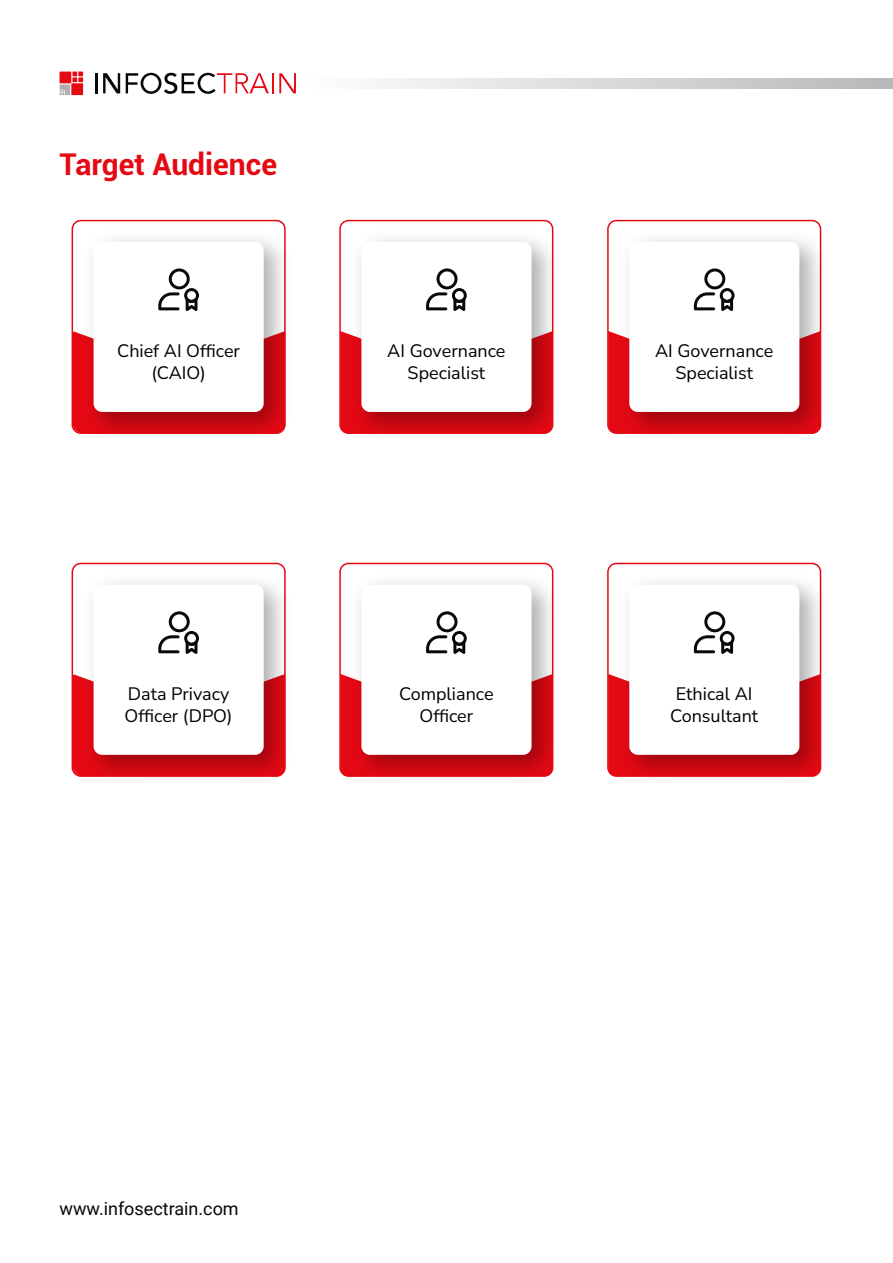
<style>
.page{position:relative;width:893px;height:1263px;background:#fff}
.page>*{position:absolute;margin:0;border:0;box-sizing:border-box;transform-origin:0 0}
.t1{font:700 30px "Roboto";color:#e50914}
.t2{font:200 18px/21.6px "Nunito Sans 12 pt";color:#000;text-align:center}
.t3{font:18px "Roboto";color:#080808}
</style>
<div class="page">
<svg style="left:385px;top:78px;width:508px;height:10px;background:#d5d6d7"></svg>
<svg style="left:60px;top:72px;width:23px;height:23px"></svg>
<hr style="left:95px;top:73px;width:3px;height:20px;background:#080808">
<svg style="left:103px;top:73px;width:17px;height:20px"></svg>
<svg style="left:126px;top:73px;width:147px;height:21px"></svg>
<svg style="left:279px;top:73px;width:17px;height:20px"></svg>
<img style="left:343px;top:223px;width:211px;height:211px">
<div style="left:361px;top:242px;width:170px;height:170px;background:#fff;border-radius:9px"></div>
<div style="left:339px;top:220px;width:214px;height:214px;border:2px solid #e50914;border-radius:9px"></div>
<img style="left:612px;top:223px;width:210px;height:211px">
<div style="left:629px;top:242px;width:170px;height:170px;background:#fff;border-radius:9px"></div>
<div style="left:607px;top:220px;width:214px;height:214px;border:2px solid #e50914;border-radius:9px"></div>
<div style="left:72px;top:220px;width:214px;height:214px;border:2px solid #e50914;border-radius:9px"></div>
<img style="left:76px;top:223px;width:210px;height:211px">
<div style="left:94px;top:242px;width:170px;height:170px;background:#fff;border-radius:9px"></div>
<svg style="left:158px;top:268px;width:41px;height:43px"></svg>
<svg style="left:426px;top:268px;width:41px;height:43px"></svg>
<svg style="left:694px;top:268px;width:40px;height:43px"></svg>
<img style="left:343px;top:566px;width:211px;height:211px">
<div style="left:361px;top:585px;width:170px;height:170px;background:#fff;border-radius:9px"></div>
<div style="left:339px;top:563px;width:214px;height:214px;border:2px solid #e50914;border-radius:9px"></div>
<img style="left:612px;top:566px;width:210px;height:211px">
<div style="left:629px;top:585px;width:170px;height:170px;background:#fff;border-radius:9px"></div>
<div style="left:607px;top:563px;width:214px;height:214px;border:2px solid #e50914;border-radius:9px"></div>
<div style="left:72px;top:563px;width:214px;height:214px;border:2px solid #e50914;border-radius:9px"></div>
<img style="left:76px;top:566px;width:210px;height:211px">
<div style="left:94px;top:585px;width:170px;height:170px;background:#fff;border-radius:9px"></div>
<svg style="left:158px;top:611px;width:41px;height:43px"></svg>
<svg style="left:426px;top:611px;width:41px;height:43px"></svg>
<svg style="left:694px;top:611px;width:40px;height:43px"></svg>
<h1 class="t1" style="left:60px;top:143px;width:219px">Target Audience</h1>
<p class="t2" style="left:117px;top:340px;width:124px">Chief AI Officer (CAIO)</p>
<p class="t2" style="left:387px;top:340px;width:120px">AI Governance<br>Specialist</p>
<p class="t2" style="left:655px;top:340px;width:120px">AI Governance<br>Specialist</p>
<p class="t2" style="left:125px;top:682px;width:110px;text-align:left">Data Privacy<br>Officer (DPO)</p>
<p class="t2" style="left:399px;top:682px;width:96px">Compliance<br>Officer</p>
<p class="t2" style="left:670px;top:682px;width:90px">Ethical AI<br>Consultant</p>
<p class="t3" style="left:60px;top:1196px;width:181px">www.infosectrain.com</p>
</div>
